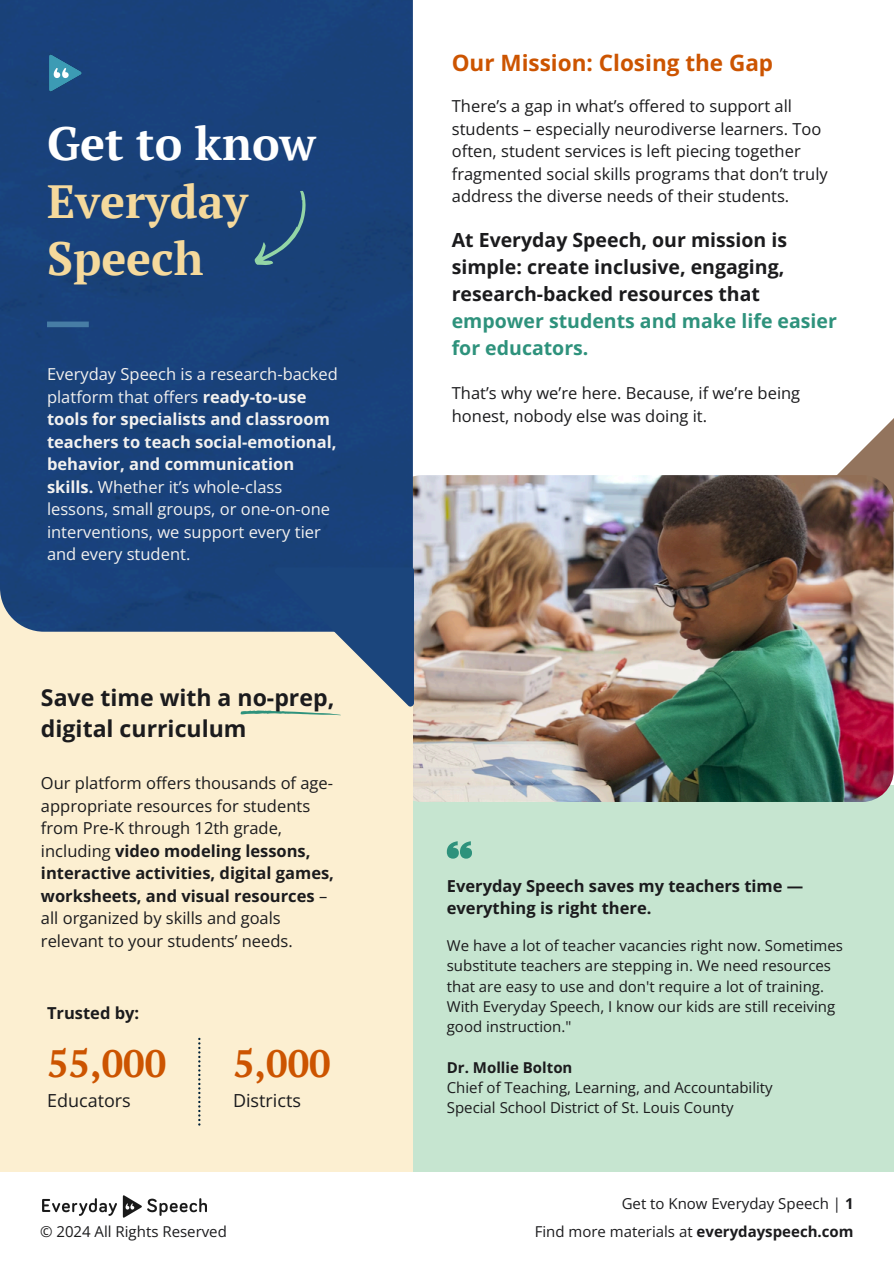
<style>
.page{position:relative;width:894px;height:1264px;background:#fff}
.page>*{position:absolute;margin:0;border:0;box-sizing:border-box;transform-origin:0 0}
.t1{font:700 46.5px/57.3px "PT Serif";color:#f5d99c}
.t2{font:700 38.1px "PT Serif";color:#cc5400}
.t3{font:700 23.1px/31.5px "Open Sans";color:#1b1b1d}
.t4{font:700 22.5px "Open Sans";color:#cc5400}
.t5{font:700 19.5px/27px "Open Sans";color:#1b1b1d}
.t6{font:18px "Open Sans";color:#1b1b1d}
.t7{font:16.5px/22.5px "Open Sans";color:#1b1b1d}
.t8{font:16.5px/22.5px "Open Sans";color:#f2f1ef}
.t9{font:700 16.5px/22.5px "Open Sans";color:#1b1b1d}
.t10{font:15px/20.2px "Open Sans";color:#1b1b1d}
.t11{font:700 15px "Open Sans";color:#1b1b1d}
.s1{color:#fff}
.s2{font-weight:700}
.s3{color:#2e927c}
</style>
<div class="page">
<svg style="left:837px;top:419px;width:56px;height:82px"></svg>
<div style="left:413px;top:785px;width:479px;height:386px;background:#c6e5d0"></div>
<img style="left:390px;top:475px;width:503px;height:326px;border-radius:32px">
<div style="left:0;top:567px;width:413px;height:696px;background:#fcefd1"></div>
<div style="left:0;top:0;width:413px;height:631px;background:#19417a"></div>
<img style="left:41px;top:49px;width:47px;height:48px">
<div style="left:47px;top:321px;width:42px;height:6px;background:#477da5"></div>
<svg style="left:249px;top:189px;width:72px;height:85px;background:#224c7b"></svg>
<svg style="left:198px;top:1037px;width:2px;height:88px"></svg>
<div style="left:0;top:1171px;width:893px;height:92px;background:#fff"></div>
<img style="left:43px;top:1195px;width:163px;height:22px">
<svg style="left:240px;top:567px;width:174px;height:148px"></svg>
<svg style="left:446px;top:841px;width:25px;height:17px"></svg>
<p class="t1" style="left:47px;top:114px;width:270px"><span class="s1">Get to know<br></span>Everyday<br>Speech</p>
<p class="t8" style="left:47px;top:362px;width:292px">Everyday Speech is a research-backed platform that offers <span class="s2">ready-to-use tools for specialists and classroom teachers to teach social-emotional, behavior, and communication skills.</span> Whether it’s whole-class lessons, small groups, or one-on-one interventions, we support every tier and every student.</p>
<p class="t3" style="left:41px;top:681px;width:295px">Save time with a no-prep, digital curriculum</p>
<h6 class="t7" style="left:41px;top:771px;width:294px">Our platform offers thousands of age&shy;appropriate resources for students from Pre-K through 12th grade, including <span class="s2">video modeling lessons, interactive activities, digital games, worksheets, and visual resources</span> – all organized by skills and goals relevant to your students’ needs.</h6>
<p class="t9" style="left:47px;top:1001px;width:94px">Trusted by:</p>
<h4 class="t2" style="left:47px;top:1036px;width:121px">55,000</h4>
<p class="t2" style="left:233px;top:1036px;width:99px">5,000</p>
<h3 class="t6" style="left:47px;top:1087px;width:85px">Educators</h3>
<p class="t6" style="left:233px;top:1087px;width:70px">Districts</p>
<h5 class="t4" style="left:451px;top:47px;width:323px">Our Mission: Closing the Gap</h5>
<h2 class="t7" style="left:451px;top:95px;width:377px">There’s a gap in what’s offered to support all students – especially neurodiverse learners. Too often, student services is left piecing together fragmented social skills programs that don’t truly address the diverse needs of their students.</h2>
<h2 class="t5" style="left:451px;top:226px;width:386px">At Everyday Speech, our mission is simple: create inclusive, engaging, research-backed resources that <span class="s3">empower students and make life easier for educators.</span></h2>
<h5 class="t7" style="left:451px;top:381px;width:350px">That’s why we’re here. Because, if we’re being honest, nobody else was doing it.</h5>
<p class="t9" style="left:446px;top:874px;width:358px">Everyday Speech saves my teachers time — everything is right there.</p>
<p class="t10" style="left:446px;top:935px;width:397px">We have a lot of teacher vacancies right now. Sometimes substitute teachers are stepping in. We need resources that are easy to use and don't require a lot of training.<br>With Everyday Speech, I know our kids are still receiving good instruction."</p>
<h6 class="t11" style="left:446px;top:1056px;width:127px">Dr. Mollie Bolton</h6>
<p class="t10" style="left:446px;top:1076px;width:327px">Chief of Teaching, Learning, and Accountability</p>
<p class="t10" style="left:446px;top:1097px;width:288px">Special School District of St. Louis County</p>
<p class="t10" style="left:621px;top:1193px;width:233px">Get to Know Everyday Speech | <span class="s2">1</span></p>
<p class="t10" style="left:40px;top:1221px;width:188px">© 2024 All Rights Reserved</p>
<h3 class="t10" style="left:534px;top:1221px;width:320px">Find more materials at <span class="s2">everydayspeech.com</span></h3>
</div>
